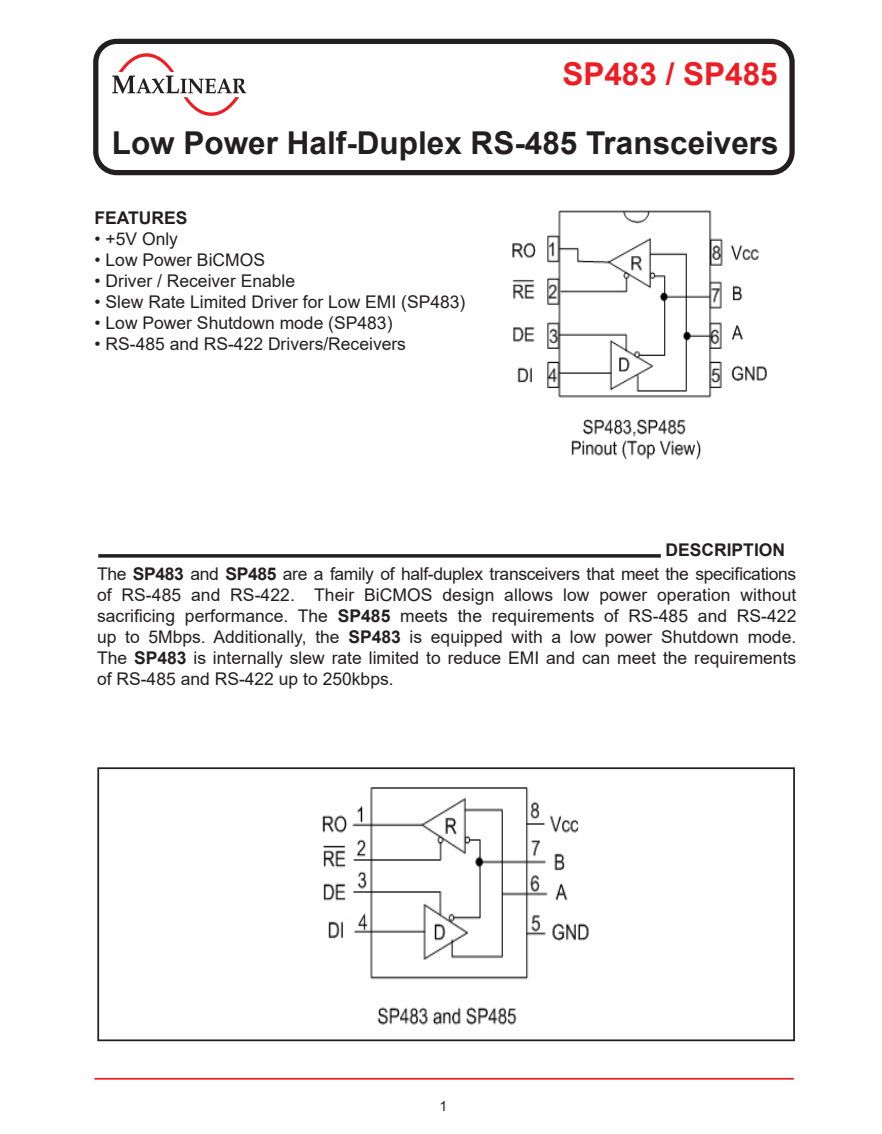
<style>
.page{position:relative;width:882px;height:1134px;background:#fff}
.page>*{position:absolute;margin:0;border:0;box-sizing:border-box;transform-origin:0 0}
.t1{font:700 31.5px "Arial";color:#231f20}
.t2{font:700 31.5px "Arial";color:#ee1d23}
.t3{font:17.5px/21px "Arial";color:#231f20;text-align:justify}
.t4{font:700 17.5px "Arial";color:#231f20}
.t5{font:14px "Arial";color:#231f20}
.s1{font-weight:700}
</style>
<div class="page">
<hr style="left:94px;top:1078px;width:700px;height:2px;background:#ee1d23">
<div style="left:93px;top:39px;width:702px;height:136px;border:5px solid #231f20;border-radius:21px"></div>
<svg style="left:98px;top:554px;width:563px;height:4px;background:#3e3a3b"></svg>
<svg style="left:112px;top:53px;width:134px;height:63px"></svg>
<img style="left:322px;top:787px;width:267px;height:238px">
<img style="left:512px;top:211px;width:255px;height:249px">
<div style="left:97px;top:767px;width:698px;height:274px;border:2px solid #231f20"></div>
<p class="t2" style="left:562px;top:52px;width:217px">SP483 / SP485</p>
<p class="t1" style="left:112px;top:121px;width:668px">Low Power Half-Duplex RS-485 Transceivers</p>
<p class="t4" style="left:95px;top:205px;width:95px">FEATURES</p>
<p class="t3" style="left:95px;top:228px;width:85px">• +5V Only</p>
<p class="t3" style="left:95px;top:249px;width:172px">• Low Power BiCMOS</p>
<p class="t3" style="left:95px;top:270px;width:202px">• Driver / Receiver Enable</p>
<p class="t3" style="left:95px;top:291px;width:372px">• Slew Rate Limited Driver for Low EMI (SP483)</p>
<p class="t3" style="left:95px;top:312px;width:299px">• Low Power Shutdown mode (SP483)</p>
<p class="t3" style="left:95px;top:333px;width:313px">• RS-485 and RS-422 Drivers/Receivers</p>
<p class="t4" style="left:666px;top:538px;width:121px">DESCRIPTION</p>
<p class="t3" style="left:97px;top:563px;width:701px">The <span class="s1">SP483</span> and <span class="s1">SP485</span> are a family of half-duplex transceivers that meet the specifications of RS-485 and RS-422. Their BiCMOS design allows low power operation without sacrificing performance. The <span class="s1">SP485</span> meets the requirements of RS-485 and RS-422 up to 5Mbps. Additionally, the <span class="s1">SP483</span> is equipped with a low power Shutdown mode.<br>The <span class="s1">SP483</span> is internally slew rate limited to reduce EMI and can meet the requirements of RS-485 and RS-422 up to 250kbps.</p>
<p class="t5" style="left:439px;top:1097px;width:9px">1</p>
</div>
